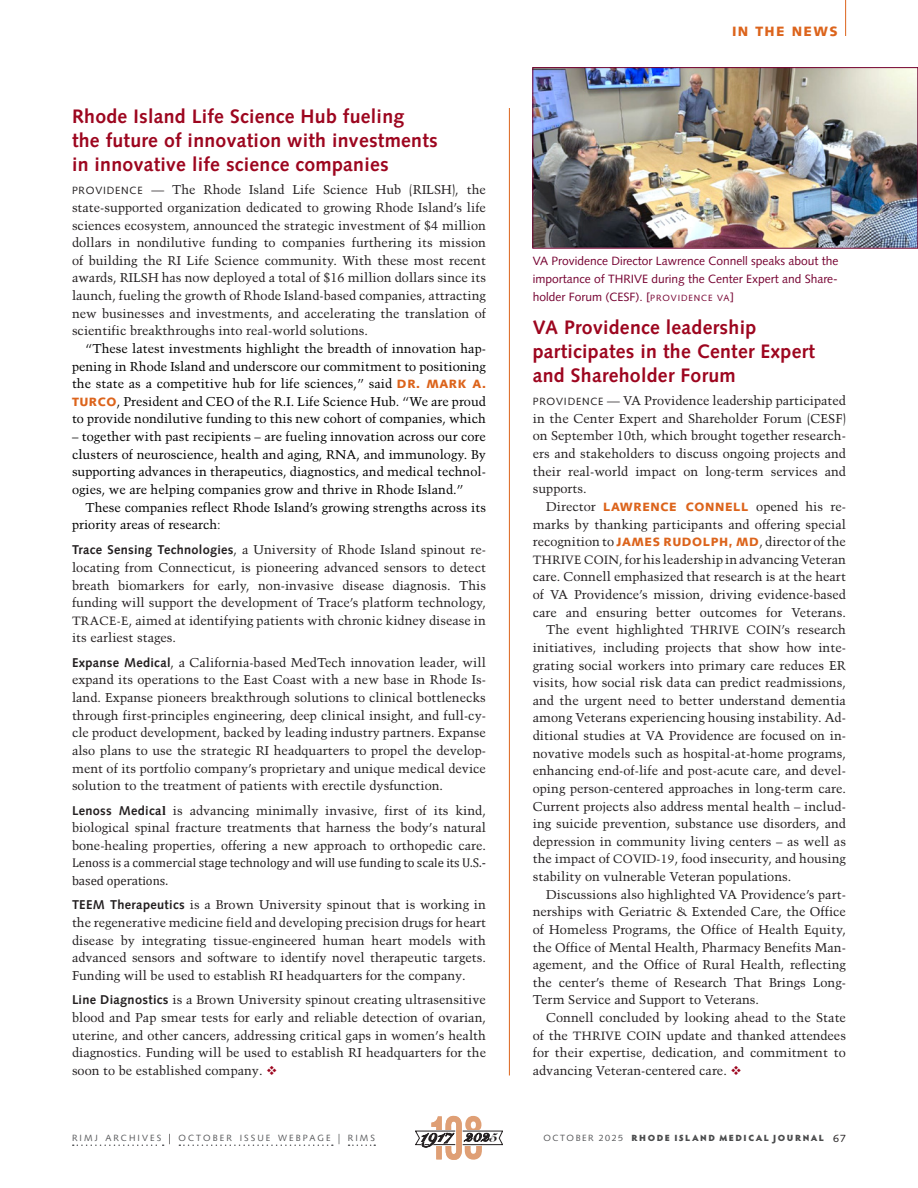
<style>
.page{position:relative;width:918px;height:1188px;background:#fff}
.page>*{position:absolute;margin:0;border:0;box-sizing:border-box;transform-origin:0 0}
.News_Headline_red{font:700 19.5px/24px "Syntax LT Std";letter-spacing:.015em;color:#9d061f}
.dept_orange{font:900 13.5px "Syntax LT Std";letter-spacing:.1em;color:#dc641c}
.People_text_1st_line{font:12.75px/17.7px "Trump Mediaeval";color:#231f20;text-align:justify}
.People_text__8_5_12{font:12.75px/17.7px "Trump Mediaeval";color:#231f20;text-align:justify}
.People_text__8_5_12-2{font:12.75px/17.7px "Trump Mediaeval";color:#000;text-align:justify}
.People_caption{font:12px/18px "Syntax LT Std";color:#750130;text-align:justify}
.t1{font:900 9px "Hypatia Sans Pro";letter-spacing:.17em;color:#4b4c4d}
.t2{font:9px "Syntax LT Std";letter-spacing:.23em;color:#57585a}
.s1{font-family:"Syntax LT Std";font-size:10.5px}
.s2{font-family:"Syntax LT Std";font-weight:900;font-size:12px;color:#dc641c}
.s3{color:#3e3e3e}
.s4{font-family:"Syntax LT Std";font-weight:700}
.s5{font-size:12px}
.s6{font-family:"Cambria";font-weight:700}
.s7{font-family:"Cambria"}
.s8{color:#9d061f}
.s9{font-size:9px}
.s10{font-size:13.5px;color:#231f20}
.s11{font-size:13.5px}
.s12{font-family:"Syntax LT Std";font-weight:400;color:#57585a}
.s13{font-family:"Syntax LT Std";font-weight:400;font-size:10.5px;color:#231f20}
</style>
<div class="page">
<hr style="left:845px;top:0;width:1px;height:36px;background:#dc641c">
<img style="left:535px;top:69px;width:381px;height:177px">
<div style="left:533px;top:67px;width:385px;height:181px;border:1px solid #750130"></div>
<hr style="left:509px;top:108px;width:1px;height:968px;background:#dc641c">
<svg style="left:73px;top:1144px;width:91px;height:2px"></svg>
<svg style="left:179px;top:1144px;width:154px;height:2px"></svg>
<svg style="left:349px;top:1144px;width:26px;height:2px"></svg>
<svg style="left:415px;top:1116px;width:88px;height:44px"></svg>
<p class="News_Headline_red" style="left:72px;top:104px;width:367px">Rhode Island Life Science Hub fueling<br>the future of innovation with investments in innovative life science companies</p>
<p class="People_text_1st_line" style="left:72px;top:181px;width:416px"><span class="s1">PROVIDENCE</span> — The Rhode Island Life Science Hub (RILSH), the state-supported organization dedicated to growing Rhode Island’s life sciences ecosystem, announced the strategic investment of $4 million dollars in nondilutive funding to companies furthering its mission of building the RI Life Science community. With these most recent awards, RILSH has now deployed a total of $16 million dollars since its launch, fueling the growth of Rhode Island-based companies, attracting new businesses and investments, and accelerating the translation of scientific breakthroughs into real-world solutions.</p>
<p class="People_text__8_5_12-2" style="left:72px;top:339px;width:416px;text-indent:14px">“These latest investments highlight the breadth of innovation hap&shy;pening in Rhode Island and underscore our commitment to positioning the state as a competitive hub for life sciences,” said <span class="s2">DR. MARK A.<br>TURCO</span>, President and CEO of the R.I. Life Science Hub. “We are proud to provide nondilutive funding to this new cohort of companies, which</p>
<p class="People_text__8_5_12-2" style="left:72px;top:428px;width:416px">– together with past recipients – are fueling innovation across our core clusters of neuroscience, health and aging, RNA, and immunology. By supporting advances in therapeutics, diagnostics, and medical technol&shy;ogies, we are helping companies grow and thrive in Rhode Island.”</p>
<p class="People_text__8_5_12-2" style="left:72px;top:498px;width:416px;text-indent:14px">These companies reflect Rhode Island’s growing strengths across its priority areas of research<span class="s3">:</span></p>
<p class="People_text_1st_line" style="left:72px;top:541px;width:416px"><span class="s4">Trace Sensing Technologies</span>, a University of Rhode Island spinout re&shy;locating from Connecticut, is pioneering advanced sensors to detect breath biomarkers for early, non-invasive disease diagnosis. This funding will support the development of Trace’s platform technology, <span class="s5">TRACE-E</span>, aimed at identifying patients with chronic kidney disease in its earliest stages.</p>
<p class="People_text_1st_line" style="left:72px;top:653px;width:416px"><span class="s4">Expanse Medical</span>, a California-based MedTech innovation leader, will expand its operations to the East Coast with a new base in Rhode Is&shy;land. Expanse pioneers breakthrough solutions to clinical bottlenecks through first-principles engineering, deep clinical insight, and full-cy&shy;cle product development, backed by leading industry partners. Expanse also plans to use the strategic RI headquarters to propel the develop&shy;ment of its portfolio company’s proprietary and unique medical device solution to the treatment of patients with erectile dysfunction.</p>
<p class="People_text_1st_line" style="left:72px;top:801px;width:416px"><span class="s4">Lenoss Medica</span><span class="s6">l</span> is advancing minimally invasive, first of its kind, biological spinal fracture treatments that harness the body’s natural bone-healing properties, offering a new approach to orthopedic care.<br><span class="s7">Lenoss is a commercial stage technology and will use funding to scale its U.S.- based operations.</span></p>
<p class="People_text_1st_line" style="left:72px;top:896px;width:416px"><span class="s4">TEEM Therapeutics</span> is a Brown University spinout that is working in the regenerative medicine field and developing precision drugs for heart disease by integrating tissue-engineered human heart models with advanced sensors and software to identify novel therapeutic targets.<br>Funding will be used to establish RI headquarters for the company.</p>
<p class="People_text_1st_line" style="left:72px;top:991px;width:416px"><span class="s4">Line Diagnostics</span> is a Brown University spinout creating ultrasensitive blood and Pap smear tests for early and reliable detection of ovarian, uterine, and other cancers, addressing critical gaps in women’s health diagnostics. Funding will be used to establish RI headquarters for the soon to be established company. <span class="s8">❖</span></p>
<p class="dept_orange" style="left:732px;top:23px;width:107px">IN THE NEWS</p>
<p class="People_caption" style="left:533px;top:252px;width:307px">VA Providence Director Lawrence Connell speaks about the importance of THRIVE during the Center Expert and Share&shy;holder Forum (CESF). [<span class="s9">PROVIDENCE VA</span>]</p>
<p class="News_Headline_red" style="left:533px;top:315px;width:284px">VA Providence leadership participates in the Center Expert and Shareholder Forum</p>
<p class="People_text_1st_line" style="left:533px;top:392px;width:315px"><span class="s1">PROVIDENCE</span> — VA Providence leadership participated in the Center Expert and Shareholder Forum (CESF) on September 10th, which brought together research&shy;ers and stakeholders to discuss ongoing projects and their real-world impact on long-term services and supports.</p>
<p class="People_text__8_5_12" style="left:533px;top:497px;width:315px;text-indent:14px">Director <span class="s2">LAWRENCE CONNELL</span> opened his re&shy;marks by thanking participants and offering special recognition to <span class="s2">JAMES RUDOLPH, MD</span>, director of the <span class="s5">THRIVE COIN</span>, for his leadership in advancing Veteran care. Connell emphasized that research is at the heart of VA Providence’s mission, driving evidence-based care and ensuring better outcomes for Veterans.</p>
<p class="People_text__8_5_12" style="left:533px;top:621px;width:315px;text-indent:14px">The event highlighted <span class="s5">THRIVE COIN</span>’s research initiatives, including projects that show how inte&shy;grating social workers into primary care reduces ER visits, how social risk data can predict readmissions, and the urgent need to better understand dementia among Veterans experiencing housing instability. Ad&shy;ditional studies at VA Providence are focused on in&shy;novative models such as hospital-at-home programs, enhancing end-of-life and post-acute care, and devel&shy;oping person-centered approaches in long-term care.<br>Current projects also address mental health – includ&shy;ing suicide prevention, substance use disorders, and depression in community living centers – as well as the impact of <span class="s5">COVID-19</span>, food insecurity, and housing stability on vulnerable Veteran populations.</p>
<p class="People_text__8_5_12" style="left:533px;top:885px;width:315px;text-indent:14px">Discussions also highlighted VA Providence’s part&shy;nerships with Geriatric &amp; Extended Care, the Office of Homeless Programs, the Office of Health Equity, the Office of Mental Health, Pharmacy Benefits Man&shy;agement, and the Office of Rural Health, reflecting the center’s theme of Research That Brings Long-Term Service and Support to Veterans.</p>
<p class="People_text__8_5_12" style="left:533px;top:1009px;width:315px;text-indent:14px">Connell concluded by looking ahead to the State of the <span class="s5">THRIVE COIN</span> update and thanked attendees for their expertise, dedication, and commitment to advancing Veteran-centered care. <span class="s8">❖</span></p>
<p class="t2" style="left:72px;top:1132px;width:305px">RIMJ ARCHIVES <span class="s10">|</span> OCTOBER ISSUE WEBPAGE <span class="s11">|</span> RIMS</p>
<p class="t1" style="left:544px;top:1131px;width:304px"><span class="s12">OCTOBER 2025</span> RHODE ISLAND MEDICAL JOURNAL <span class="s13">67</span></p>
</div>
